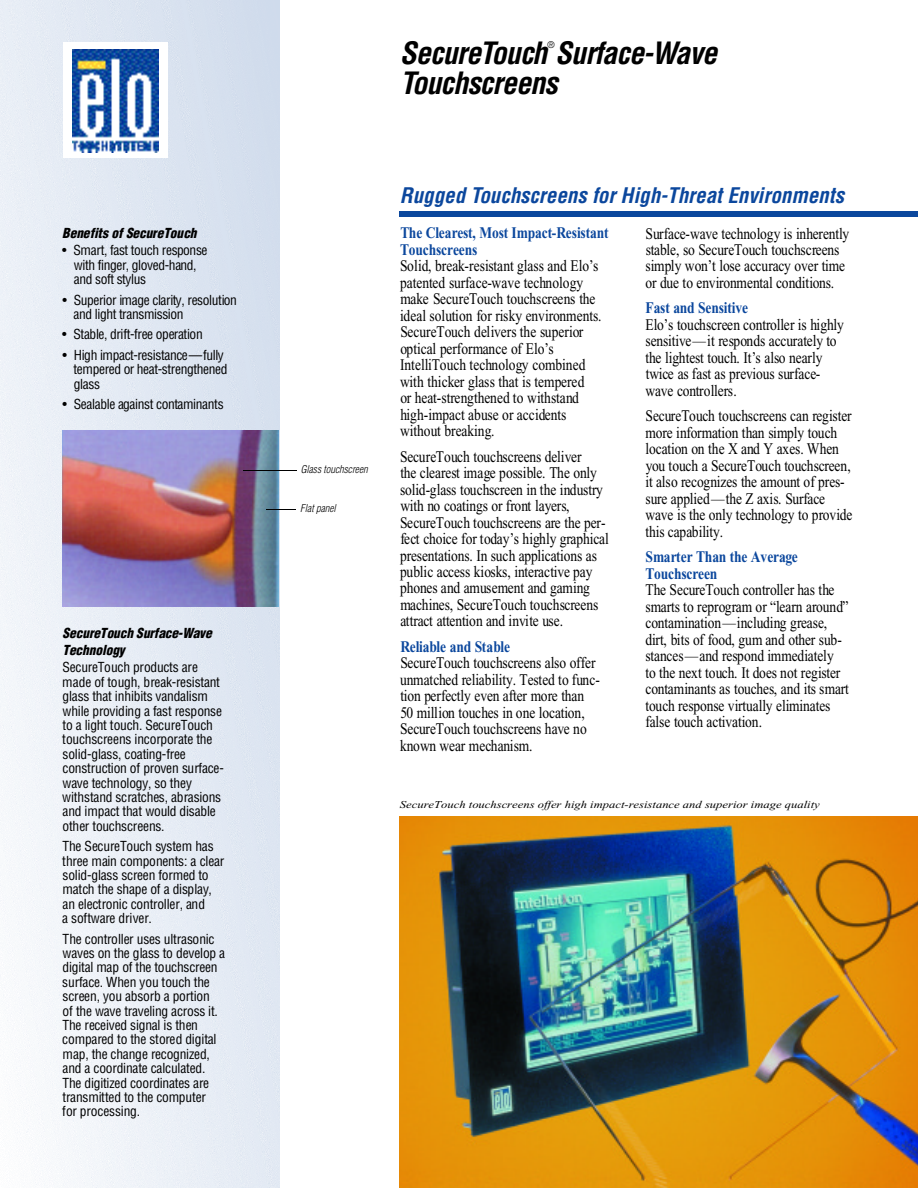
<style>
.page{position:relative;width:918px;height:1188px;background:#fff}
.page>*{position:absolute;margin:0;border:0;box-sizing:border-box;transform-origin:0 0}
.t1{font:italic 700 condensed 30px "Helvetica";letter-spacing:-.05em;color:#000}
.t2{font:italic 700 condensed 21px "Helvetica";color:#0b479d}
.t3{font:16.2px/16.5px "Times New Roman";letter-spacing:-.01em;color:#000;scale:.83 1}
.t4{font:700 16.2px/16.5px "Times New Roman";letter-spacing:-.01em;color:#0b479d;scale:.83 1}
.t5{font:condensed 13.5px/14.4px "Helvetica";letter-spacing:-.03em;color:#000}
.t6{font:italic 900 condensed 13.5px/16.5px "Helvetica";color:#000}
.t7{font:italic 10.5px "Times New Roman";color:#000;scale:1.2 1}
.t8{font:italic 300 condensed 10.5px "Helvetica";color:#000}
.t9{font:condensed 9px "Helvetica";color:#000}
</style>
<div class="page">
<img style="left:0;top:0;width:279px;height:1188px">
<div style="left:63px;top:42px;width:104px;height:116px;background:#fff"></div>
<img style="left:72px;top:50px;width:87px;height:103px">
<div style="left:400px;top:211px;width:518px;height:6px;background:#0b479d"></div>
<img style="left:400px;top:816px;width:518px;height:372px">
<img style="left:62px;top:430px;width:217px;height:176px">
<hr style="left:243px;top:470px;width:53px;height:1px;background:#000">
<hr style="left:266px;top:509px;width:30px;height:1px;background:#000">
<p class="t6" style="left:62px;top:226px;width:136px">Benefits of SecureTouch</p>
<p class="t5" style="left:74px;top:244px;width:135px;text-indent:-11px">• Smart, fast touch response with finger, gloved-hand, and soft stylus</p>
<p class="t5" style="left:74px;top:293px;width:165px;text-indent:-11px">• Superior image clarity, resolution and light transmission</p>
<p class="t5" style="left:62px;top:328px;width:142px">• Stable, drift-free operation</p>
<p class="t5" style="left:74px;top:349px;width:155px;text-indent:-11px">• High impact-resistance—f u l l y tempered or heat-strengthened glass</p>
<p class="t5" style="left:63px;top:398px;width:163px">• Sealable against contaminants</p>
<p class="t6" style="left:62px;top:626px;width:151px">SecureTouch Surface-Wave<br>T e c h n o l o g y</p>
<p class="t5" style="left:62px;top:661px;width:163px">SecureTouch products are made of tough, break-resistant glass that inhibits vandalism while providing a fast response to a light touch. SecureTouch touchscreens incorporate the solid-glass, coating-free construction of proven surface&shy;wave technology, so they withstand scratches, abrasions and impact that would disable other touchscreens.</p>
<p class="t5" style="left:62px;top:840px;width:163px">The SecureTouch system has three main components: a clear solid-glass screen formed to match the shape of a display, an electronic controller, and<br>a software driver.</p>
<p class="t5" style="left:62px;top:933px;width:164px">The controller uses ultrasonic waves on the glass to develop a digital map of the touchscreen surface. When you touch the screen, you absorb a portion<br>of the wave traveling across it.<br>The received signal is then compared to the stored digital map, the change recognized, and a coordinate calculated.<br>The digitized coordinates are transmitted to the computer<br>for processing.</p>
<h1 class="t1" style="left:400px;top:41px;width:319px">S e c u reTo u ch S u r f a c e-Wa v e</h1>
<p class="t9" style="left:548px;top:41px;width:9px">®</p>
<h1 class="t1" style="left:400px;top:71px;width:159px">To u c h s c r e e n s</h1>
<p class="t8" style="left:301px;top:465px;width:69px">Glass touchscreen</p>
<p class="t8" style="left:300px;top:504px;width:37px">Flat panel</p>
<p class="t2" style="left:400px;top:187px;width:446px">Rugged Touchscreens for High-Threat Environments</p>
<p class="t4" style="left:400px;top:226px;width:253px">The Clearest, Most Impact-Resistant<br>T o u c h s c r e e n s</p>
<p class="t3" style="left:400px;top:259px;width:244px">Solid, break-resistant glass and Elo’s patented surface-wave technology make SecureTouch touchscreens the ideal solution for risky environments.<br>SecureTouch delivers the superior optical performance of Elo’s IntelliTouch technology combined with thicker glass that is tempered<br>or heat-strengthened to withstand high-impact abuse or accidents without breaking.</p>
<p class="t3" style="left:400px;top:449px;width:253px">SecureTouch touchscreens deliver<br>the clearest image possible. The only solid-glass touchscreen in the industry with no coatings or front layers, SecureTouch touchscreens are the per&shy;fect choice for today’s highly graphical presentations. In such applications as public access kiosks, interactive pay phones and amusement and gaming machines, SecureTouch touchscreens attract attention and invite use.</p>
<p class="t4" style="left:400px;top:640px;width:134px">Reliable and Stable</p>
<p class="t3" style="left:400px;top:656px;width:242px">SecureTouch touchscreens also offer unmatched reliability. Tested to func&shy;tion perfectly even after more than 50 million touches in one location, SecureTouch touchscreens have no known wear mechanism.</p>
<p class="t3" style="left:645px;top:226px;width:247px">Surface-wave technology is inherently stable, so SecureTouch touchscreens simply won’t lose accuracy over time or due to environmental conditions.</p>
<p class="t4" style="left:645px;top:301px;width:125px">Fast and Sensitive</p>
<p class="t3" style="left:645px;top:318px;width:241px">Elo’s touchscreen controller is highly s e n s i t i ve—it responds accurately to the lightest touch. It’s also nearly twice as fast as previous surface&shy;wave controllers.</p>
<p class="t3" style="left:645px;top:409px;width:251px">SecureTouch touchscreens can register more information than simply touch location on the X and Y axes. When you touch a SecureTouch touchscreen, it also recognizes the amount of pres&shy;sure applied—the Z axis. Surface wave is the only technology to provide this capability.</p>
<p class="t4" style="left:645px;top:550px;width:185px">Smarter Than the Average<br>T o u c h s c r e e n</p>
<p class="t3" style="left:645px;top:583px;width:247px">The SecureTouch controller has the smarts to reprogram or “learn around” c o n t a m i n a t i on—including grease, dirt, bits of food, gum and other sub&shy;s t a n c es—and respond immediately<br>to the next touch. It does not register contaminants as touches, and its smart touch response virtually eliminates false touch activation.</p>
<p class="t7" style="left:400px;top:800px;width:351px">SecureTouch touchscreens offer high impact-resistance and superior image quality</p>
</div>
